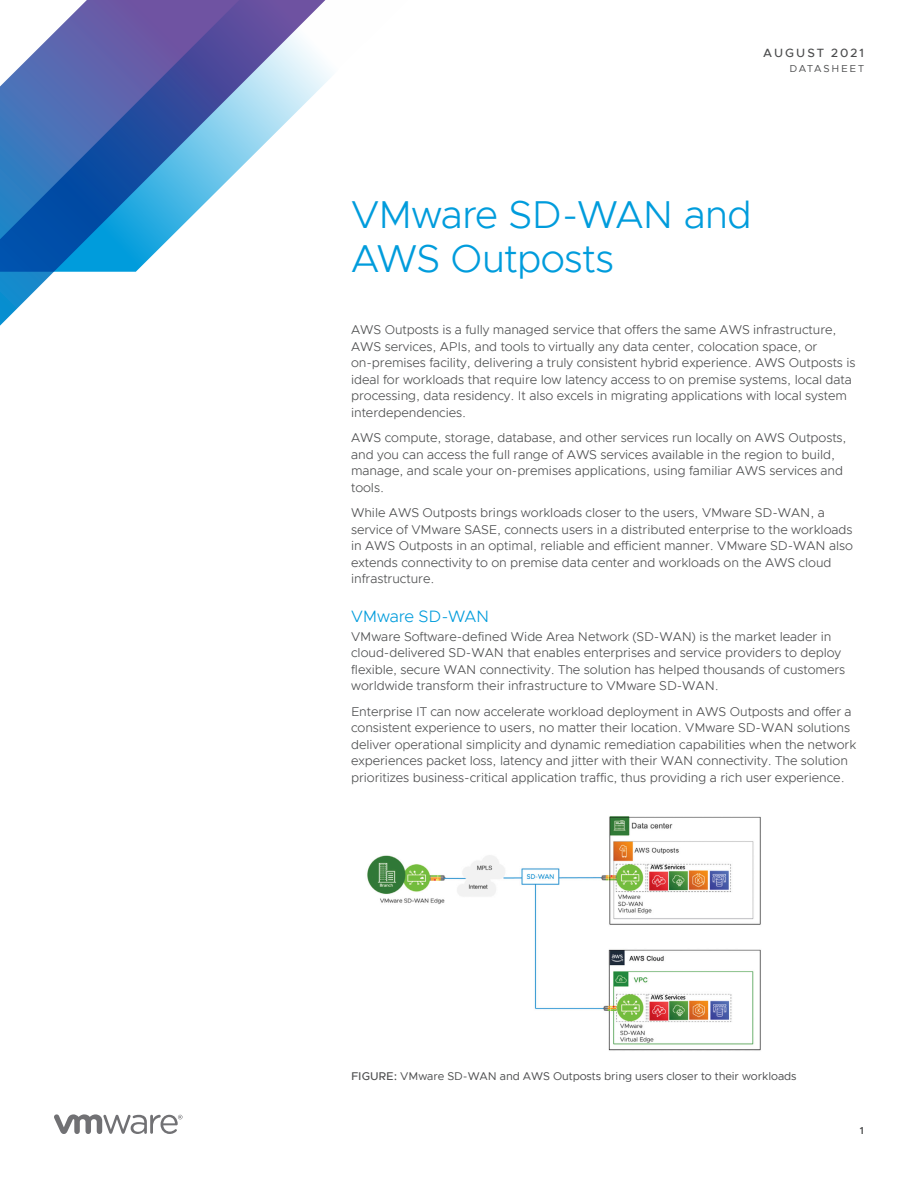
<style>
.page{position:relative;width:918px;height:1188px;background:#fff}
.page>*{position:absolute;margin:0;border:0;box-sizing:border-box;transform-origin:0 0}
._1a__MAIN_TITLE{font:300 39px/43.5px "Metropolis";letter-spacing:-.025em;color:#009cdc}
._4a__SUBHEAD_1{font:300 16.5px "Metropolis";letter-spacing:-.015em;color:#009cdc}
._3a__BODY_TEXT{font:300 12.75px/16.5px "Metropolis";letter-spacing:-.005em;color:#4b4c4d}
.FOLIO_TOP_GRAY{font:500 12px "Metropolis";letter-spacing:.17em;color:#4b4c4d}
._7a__CAPTION_BODY{font:11.25px "Metropolis";letter-spacing:-.005em;color:#4b4c4d}
.FOLIO_TOP_GRAY-2{font:10.2px "Metropolis";letter-spacing:.165em;color:#4b4c4d}
.t1{font:600 10.2px "Metropolis";color:#4b4c4d}
.s1{font-weight:500}
</style>
<div class="page">
<svg style="left:54px;top:1114px;width:129px;height:20px"></svg>
<svg style="left:0;top:272px;width:54px;height:54px"></svg>
<svg style="left:0;top:0;width:332px;height:272px"></svg>
<img style="left:367px;top:816px;width:394px;height:235px">
<p class="FOLIO_TOP_GRAY" style="left:763px;top:46px;width:102px">AUGUST 2021</p>
<p class="FOLIO_TOP_GRAY-2" style="left:790px;top:62px;width:76px">DATASHEET</p>
<p class="_1a__MAIN_TITLE" style="left:351px;top:193px;width:403px">VMware SD-WAN and<br>AWS Outposts</p>
<p class="_3a__BODY_TEXT" style="left:351px;top:321px;width:506px">AWS Outposts is a fully managed service that offers the same AWS infrastructure, AWS services, APIs, and tools to virtually any data center, colocation space, or on-premises facility, delivering a truly consistent hybrid experience. AWS Outposts is ideal for workloads that require low latency access to on premise systems, local data processing, data residency. It also excels in migrating applications with local system interdependencies.</p>
<p class="_3a__BODY_TEXT" style="left:351px;top:429px;width:497px">AWS compute, storage, database, and other services run locally on AWS Outposts, and you can access the full range of AWS services available in the region to build, manage, and scale your on-premises applications, using familiar AWS services and tools.</p>
<p class="_3a__BODY_TEXT" style="left:351px;top:504px;width:504px">While AWS Outposts brings workloads closer to the users, VMware SD-WAN, a service of VMware SASE, connects users in a distributed enterprise to the workloads in AWS Outposts in an optimal, reliable and efficient manner. VMware SD-WAN also extends connectivity to on premise data center and workloads on the AWS cloud infrastructure.</p>
<p class="_4a__SUBHEAD_1" style="left:351px;top:606px;width:140px">VMware SD-WAN</p>
<p class="_3a__BODY_TEXT" style="left:351px;top:628px;width:496px">VMware Software-defined Wide Area Network (SD-WAN) is the market leader in cloud-delivered SD-WAN that enables enterprises and service providers to deploy flexible, secure WAN connectivity. The solution has helped thousands of customers worldwide transform their infrastructure to VMware SD-WAN.</p>
<p class="_3a__BODY_TEXT" style="left:351px;top:703px;width:507px">Enterprise IT can now accelerate workload deployment in AWS Outposts and offer a consistent experience to users, no matter their location. VMware SD-WAN solutions deliver operational simplicity and dynamic remediation capabilities when the network experiences packet loss, latency and jitter with their WAN connectivity. The solution prioritizes business-critical application traffic, thus providing a rich user experience.</p>
<p class="_7a__CAPTION_BODY" style="left:351px;top:1069px;width:447px"><span class="s1">FIGURE:</span> VMware SD-WAN and AWS Outposts bring users closer to their workloads</p>
<p class="t1" style="left:860px;top:1124px;width:6px">1</p>
</div>
